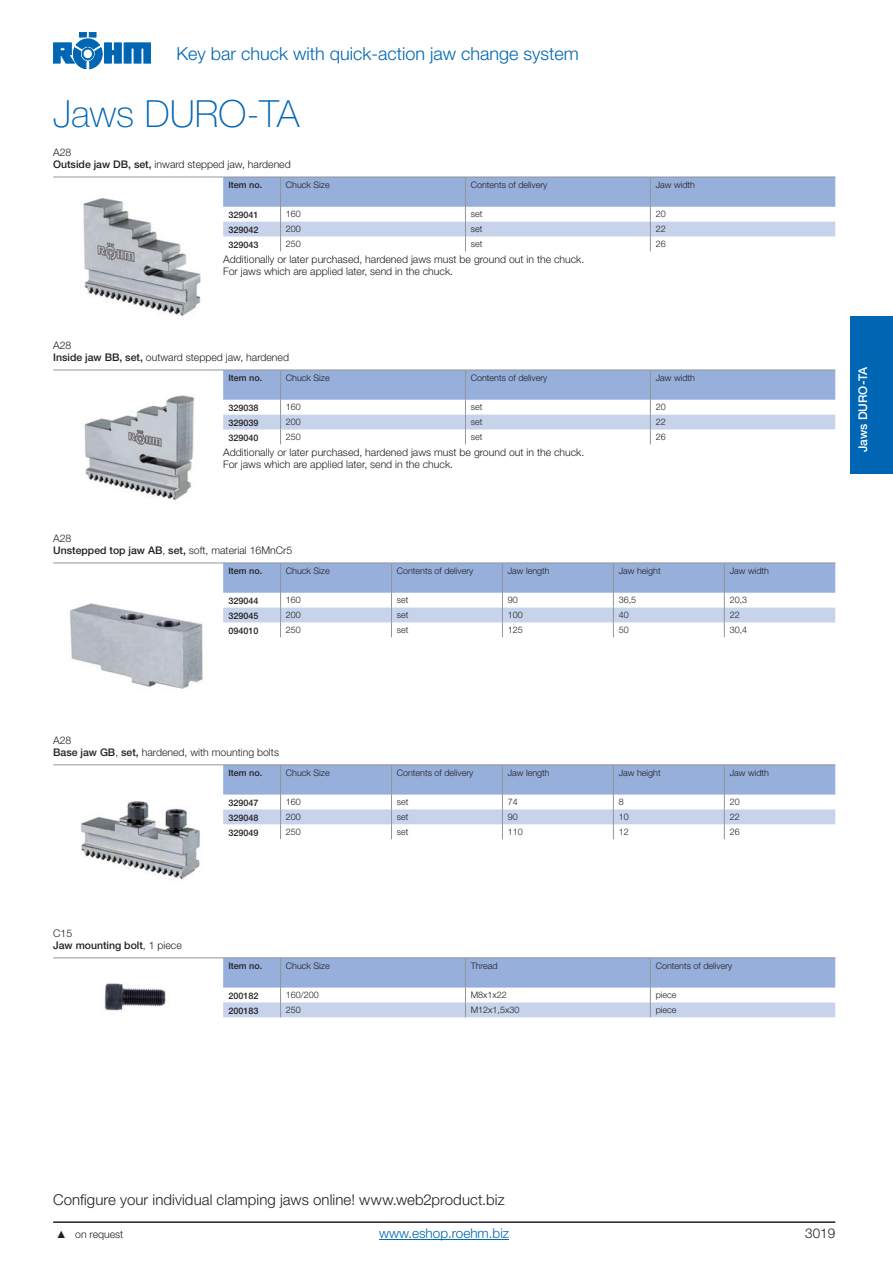
<style>
.page{position:relative;width:893px;height:1263px;background:#fff}
.page>*{position:absolute;margin:0;border:0;box-sizing:border-box;transform-origin:0 0}
.t1{font:100 37.5px "Helvetica Neue LT Std";color:#0066b3}
.t2{font:300 18px "Helvetica Neue LT Std";color:#0066b3}
.t3{font:300 15px "Helvetica Neue LT Std";letter-spacing:.005em;color:#231f20}
.t4{font:300 13.5px "Helvetica Neue LT Std";color:#0066b3}
.t5{font:300 13.5px "Helvetica Neue LT Std";color:#231f20}
.t6{font:500 12px "Helvetica Neue LT Std";color:#fff}
.t7{font:300 10.5px/12px "Helvetica Neue LT Std";color:#231f20}
.t8{font:500 10.5px/12px "Helvetica Neue LT Std";color:#231f20}
.t9{font:300 9px "Helvetica Neue LT Std";color:#231f20}
.t10{font:500 9px "Helvetica Neue LT Std";color:#231f20}
.s1{font-weight:500}
.s2{font-weight:300}
</style>
<div class="page">
<svg style="left:53px;top:32px;width:98px;height:37px"></svg>
<div style="left:82px;top:48px;width:12px;height:12px;border:1px solid #0066b3;border-radius:50%"></div>
<div style="left:83px;top:49px;width:10px;height:10px;border:1px solid #0066b3;border-radius:50%"></div>
<hr style="left:53px;top:1221px;width:782px;height:2px;background:#231f20">
<div style="left:850px;top:316px;width:43px;height:158px;background:#0066b3"></div>
<hr style="left:53px;top:177px;width:170px;height:1px;background:#939598">
<svg style="left:223px;top:177px;width:612px;height:74px"></svg>
<hr style="left:53px;top:370px;width:170px;height:1px;background:#939598">
<svg style="left:223px;top:370px;width:612px;height:74px"></svg>
<hr style="left:53px;top:563px;width:170px;height:1px;background:#939598">
<svg style="left:223px;top:563px;width:612px;height:74px"></svg>
<hr style="left:53px;top:764px;width:170px;height:1px;background:#939598">
<hr style="left:223px;top:764px;width:168px;height:1px;background:#939598">
<hr style="left:391px;top:764px;width:111px;height:1px;background:#939598">
<hr style="left:502px;top:764px;width:111px;height:1px;background:#939598">
<hr style="left:613px;top:764px;width:111px;height:1px;background:#939598">
<hr style="left:724px;top:764px;width:111px;height:1px;background:#939598">
<svg style="left:223px;top:765px;width:612px;height:74px"></svg>
<hr style="left:53px;top:957px;width:170px;height:1px;background:#939598">
<hr style="left:223px;top:957px;width:242px;height:1px;background:#939598">
<hr style="left:465px;top:957px;width:185px;height:1px;background:#939598">
<hr style="left:650px;top:957px;width:185px;height:1px;background:#939598">
<svg style="left:223px;top:958px;width:612px;height:59px"></svg>
<img style="left:83px;top:198px;width:118px;height:118px">
<img style="left:84px;top:395px;width:111px;height:106px">
<img style="left:68px;top:603px;width:135px;height:86px">
<img style="left:80px;top:801px;width:121px;height:78px">
<img style="left:104px;top:983px;width:62px;height:28px">
<hr style="left:379px;top:1239px;width:130px;height:1px;background:#0066b3">
<h2 class="t2" style="left:176px;top:47px;width:404px">Key bar chuck with quick-action jaw change system</h2>
<h1 class="t1" style="left:53px;top:100px;width:248px">Jaws DURO-TA</h1>
<p class="t7" style="left:53px;top:148px;width:239px">A28<br><span class="s1">Outside jaw DB, set,</span> inward stepped jaw, hardened</p>
<p class="t10" style="left:228px;top:181px;width:35px">Item no.</p>
<p class="t9" style="left:286px;top:181px;width:45px">Chuck Size</p>
<p class="t9" style="left:471px;top:181px;width:78px">Contents of delivery</p>
<p class="t9" style="left:656px;top:181px;width:41px">Jaw width</p>
<p class="t10" style="left:228px;top:212px;width:32px">329041</p>
<p class="t9" style="left:286px;top:211px;width:17px">160</p>
<p class="t9" style="left:471px;top:211px;width:13px">set</p>
<p class="t9" style="left:656px;top:211px;width:12px">20</p>
<p class="t10" style="left:228px;top:227px;width:32px">329042</p>
<p class="t9" style="left:286px;top:226px;width:17px">200</p>
<p class="t9" style="left:471px;top:226px;width:13px">set</p>
<p class="t9" style="left:656px;top:226px;width:12px">22</p>
<p class="t10" style="left:228px;top:242px;width:32px">329043</p>
<p class="t9" style="left:286px;top:241px;width:17px">250</p>
<p class="t9" style="left:471px;top:241px;width:13px">set</p>
<p class="t9" style="left:656px;top:241px;width:12px">26</p>
<p class="t7" style="left:223px;top:254px;width:363px">Additionally or later purchased, hardened jaws must be ground out in the chuck.<br>For jaws which are applied later, send in the chuck.</p>
<p class="t7" style="left:53px;top:341px;width:237px">A28<br><span class="s1">Inside jaw BB, set,</span> outward stepped jaw, hardened</p>
<p class="t10" style="left:228px;top:374px;width:35px">Item no.</p>
<p class="t9" style="left:286px;top:374px;width:45px">Chuck Size</p>
<p class="t9" style="left:471px;top:374px;width:78px">Contents of delivery</p>
<p class="t9" style="left:656px;top:374px;width:41px">Jaw width</p>
<p class="t10" style="left:228px;top:405px;width:32px">329038</p>
<p class="t9" style="left:286px;top:404px;width:17px">160</p>
<p class="t9" style="left:471px;top:404px;width:13px">set</p>
<p class="t9" style="left:656px;top:404px;width:12px">20</p>
<p class="t10" style="left:228px;top:420px;width:32px">329039</p>
<p class="t9" style="left:286px;top:419px;width:17px">200</p>
<p class="t9" style="left:471px;top:419px;width:13px">set</p>
<p class="t9" style="left:656px;top:419px;width:12px">22</p>
<p class="t10" style="left:228px;top:435px;width:32px">329040</p>
<p class="t9" style="left:286px;top:434px;width:17px">250</p>
<p class="t9" style="left:471px;top:434px;width:13px">set</p>
<p class="t9" style="left:656px;top:434px;width:12px">26</p>
<p class="t7" style="left:223px;top:447px;width:363px">Additionally or later purchased, hardened jaws must be ground out in the chuck.<br>For jaws which are applied later, send in the chuck.</p>
<p class="t7" style="left:53px;top:534px;width:241px">A28<br><span class="s1">Unstepped top jaw AB</span>, <span class="s1">set,</span> soft, material 16MnCr5</p>
<p class="t10" style="left:228px;top:567px;width:35px">Item no.</p>
<p class="t9" style="left:286px;top:567px;width:45px">Chuck Size</p>
<p class="t9" style="left:397px;top:567px;width:78px">Contents of delivery</p>
<p class="t9" style="left:508px;top:567px;width:43px">Jaw length</p>
<p class="t9" style="left:619px;top:567px;width:43px">Jaw height</p>
<p class="t9" style="left:730px;top:567px;width:41px">Jaw width</p>
<p class="t10" style="left:228px;top:598px;width:32px">329044</p>
<p class="t9" style="left:286px;top:597px;width:17px">160</p>
<p class="t9" style="left:397px;top:597px;width:13px">set</p>
<p class="t9" style="left:508px;top:597px;width:12px">90</p>
<p class="t9" style="left:619px;top:597px;width:19px">36,5</p>
<p class="t9" style="left:730px;top:597px;width:19px">20,3</p>
<p class="t10" style="left:228px;top:613px;width:32px">329045</p>
<p class="t9" style="left:286px;top:612px;width:17px">200</p>
<p class="t9" style="left:397px;top:612px;width:13px">set</p>
<p class="t9" style="left:508px;top:612px;width:17px">100</p>
<p class="t9" style="left:619px;top:612px;width:12px">40</p>
<p class="t9" style="left:730px;top:612px;width:12px">22</p>
<p class="t10" style="left:228px;top:627px;width:32px">094010</p>
<p class="t9" style="left:286px;top:627px;width:17px">250</p>
<p class="t9" style="left:397px;top:627px;width:13px">set</p>
<p class="t9" style="left:508px;top:627px;width:17px">125</p>
<p class="t9" style="left:619px;top:627px;width:12px">50</p>
<p class="t9" style="left:730px;top:627px;width:19px">30,4</p>
<p class="t7" style="left:53px;top:736px;width:227px">A28<br><span class="s1">Base jaw GB</span>, <span class="s1">set,</span> hardened, with mounting bolts</p>
<p class="t10" style="left:228px;top:769px;width:35px">Item no.</p>
<p class="t9" style="left:286px;top:769px;width:45px">Chuck Size</p>
<p class="t9" style="left:397px;top:769px;width:78px">Contents of delivery</p>
<p class="t9" style="left:508px;top:769px;width:43px">Jaw length</p>
<p class="t9" style="left:619px;top:769px;width:43px">Jaw height</p>
<p class="t9" style="left:730px;top:769px;width:41px">Jaw width</p>
<p class="t10" style="left:228px;top:800px;width:32px">329047</p>
<p class="t9" style="left:286px;top:799px;width:17px">160</p>
<p class="t9" style="left:397px;top:799px;width:13px">set</p>
<p class="t9" style="left:508px;top:799px;width:12px">74</p>
<p class="t9" style="left:619px;top:799px;width:7px">8</p>
<p class="t9" style="left:730px;top:799px;width:12px">20</p>
<p class="t10" style="left:228px;top:815px;width:32px">329048</p>
<p class="t9" style="left:286px;top:814px;width:17px">200</p>
<p class="t9" style="left:397px;top:814px;width:13px">set</p>
<p class="t9" style="left:508px;top:814px;width:12px">90</p>
<p class="t9" style="left:619px;top:814px;width:12px">10</p>
<p class="t9" style="left:730px;top:814px;width:12px">22</p>
<p class="t10" style="left:228px;top:829px;width:32px">329049</p>
<p class="t9" style="left:286px;top:829px;width:17px">250</p>
<p class="t9" style="left:397px;top:829px;width:13px">set</p>
<p class="t9" style="left:508px;top:829px;width:17px">110</p>
<p class="t9" style="left:619px;top:829px;width:12px">12</p>
<p class="t9" style="left:730px;top:829px;width:12px">26</p>
<p class="t8" style="left:53px;top:928px;width:130px"><span class="s2">C15<br></span>Jaw mounting bolt<span class="s2">, 1 piece</span></p>
<p class="t10" style="left:228px;top:962px;width:35px">Item no.</p>
<p class="t9" style="left:286px;top:962px;width:45px">Chuck Size</p>
<p class="t9" style="left:471px;top:962px;width:29px">Thread</p>
<p class="t9" style="left:656px;top:962px;width:78px">Contents of delivery</p>
<p class="t10" style="left:228px;top:993px;width:32px">200182</p>
<p class="t9" style="left:286px;top:992px;width:35px">160/200</p>
<p class="t9" style="left:471px;top:992px;width:38px">M8x1x22</p>
<p class="t9" style="left:656px;top:992px;width:22px">piece</p>
<p class="t10" style="left:228px;top:1008px;width:32px">200183</p>
<p class="t9" style="left:286px;top:1007px;width:17px">250</p>
<p class="t9" style="left:471px;top:1007px;width:50px">M12x1,5x30</p>
<p class="t9" style="left:656px;top:1007px;width:22px">piece</p>
<p class="t6" style="left:859px;top:452px;width:87px;rotate:-90deg">Jaws DURO-TA</p>
<h3 class="t3" style="left:53px;top:1194px;width:453px">Configure your individual clamping jaws online! www.web2product.biz</h3>
<p class="t4" style="left:379px;top:1229px;width:131px">www.eshop.roehm.biz</p>
<p class="t7" style="left:75px;top:1229px;width:50px">on request</p>
<p class="t5" style="left:805px;top:1229px;width:32px">3019</p>
</div>
